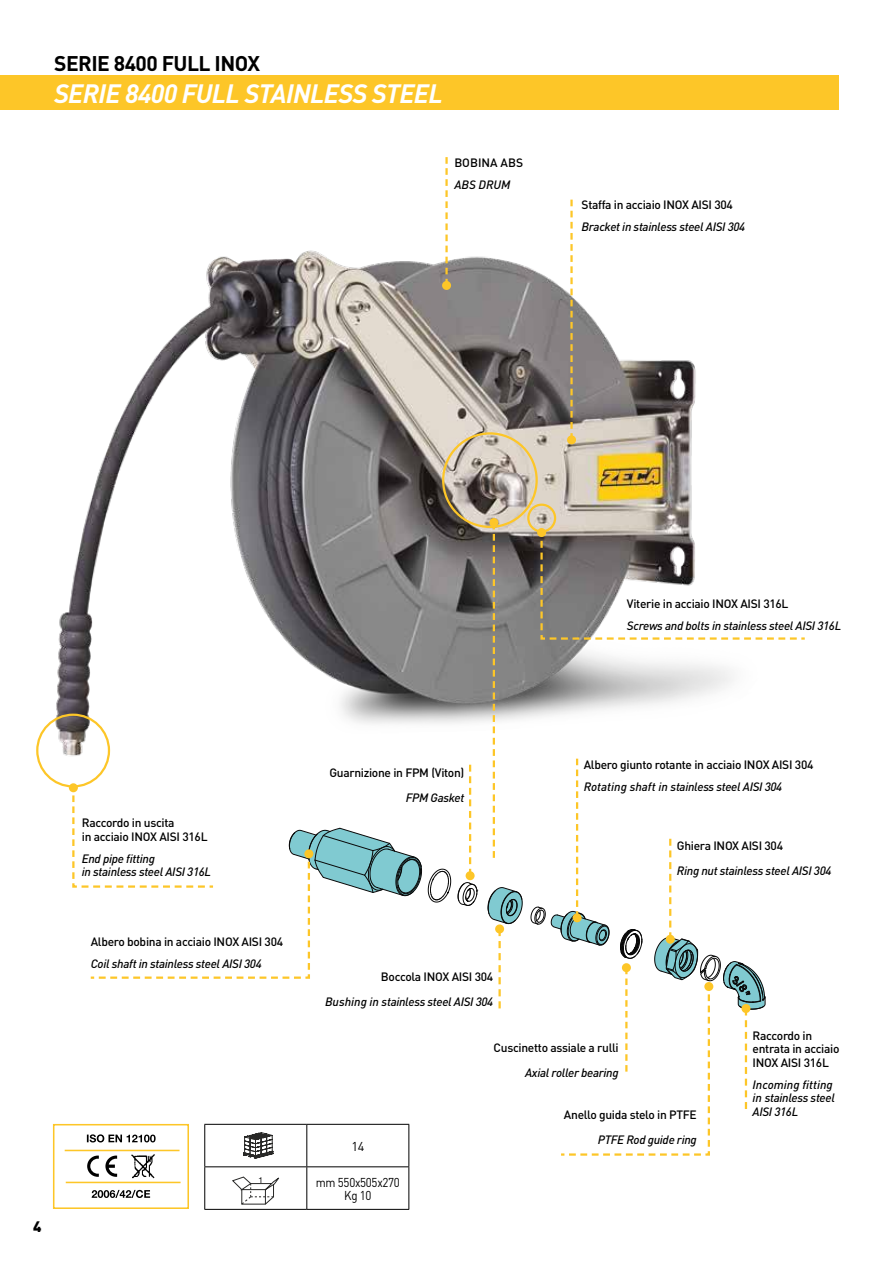
<style>
.page{position:relative;width:893px;height:1263px;background:#fff}
.page>*{position:absolute;margin:0;border:0;box-sizing:border-box;transform-origin:0 0}
.t1{font:italic 700 26.25px "DIN";letter-spacing:-.025em;color:#fff}
.t2{font:700 21px "DIN";letter-spacing:-.025em;color:#000}
.t3{font:900 15px "DIN";color:#000}
.t4{font:12.75px/12.8px "DIN";letter-spacing:-.025em;color:#000;text-align:center;scale:.9 1}
.t5{font:12.75px "DIN";letter-spacing:-.025em;color:#000}
.t6{font:italic 500 12px/13.5px "DIN";letter-spacing:-.025em;color:#000}
.t7{font:500 12px/13.5px "DIN";letter-spacing:-.025em;color:#000}
.t8{font:500 12px "DIN";color:#000}
.t9{font:8.25px "Helvetica Neue";color:#000}
</style>
<div class="page">
<img style="left:36px;top:250px;width:660px;height:515px">
<svg style="left:458px;top:882px;width:20px;height:23px"></svg>
<svg style="left:570px;top:200px;width:3px;height:235px"></svg>
<div style="left:567px;top:435px;width:9px;height:9px;background:#fdc628;border-radius:50%"></div>
<div style="left:69px;top:783px;width:9px;height:9px;background:#fdc628;border-radius:50%"></div>
<div style="left:527px;top:504px;width:29px;height:29px;border:2px solid #fdc628;border-radius:50%"></div>
<div style="left:442px;top:432px;width:96px;height:96px;border:2px solid #fdc628;border-radius:50%"></div>
<div style="left:36px;top:714px;width:74px;height:73px;border:2px solid #fdc628;border-radius:50%"></div>
<div style="left:489px;top:518px;width:9px;height:9px;background:#fdc628;border-radius:50%"></div>
<svg style="left:469px;top:765px;width:2px;height:106px"></svg>
<div style="left:466px;top:871px;width:9px;height:9px;background:#fdc628;border-radius:50%"></div>
<svg style="left:445px;top:157px;width:3px;height:124px"></svg>
<div style="left:442px;top:281px;width:9px;height:9px;background:#fdc628;border-radius:50%"></div>
<svg style="left:71px;top:785px;width:380px;height:194px"></svg>
<div style="left:304px;top:849px;width:9px;height:9px;background:#fdc628;border-radius:50%"></div>
<svg style="left:484px;top:523px;width:321px;height:633px"></svg>
<div style="left:666px;top:935px;width:9px;height:9px;background:#fdc628;border-radius:50%"></div>
<div style="left:0;top:75px;width:839px;height:34px;background:#fdc628"></div>
<hr style="left:204px;top:1124px;width:103px;height:1px;background:#000">
<hr style="left:204px;top:1125px;width:1px;height:41px;background:#000">
<hr style="left:307px;top:1124px;width:102px;height:1px;background:#000">
<hr style="left:306px;top:1125px;width:1px;height:41px;background:#000">
<hr style="left:408px;top:1125px;width:1px;height:41px;background:#000">
<hr style="left:204px;top:1166px;width:103px;height:1px;background:#000">
<hr style="left:204px;top:1167px;width:1px;height:42px;background:#000">
<hr style="left:307px;top:1166px;width:102px;height:1px;background:#000">
<hr style="left:306px;top:1167px;width:1px;height:42px;background:#000">
<hr style="left:408px;top:1167px;width:1px;height:42px;background:#000">
<hr style="left:204px;top:1209px;width:103px;height:1px;background:#000">
<hr style="left:307px;top:1209px;width:102px;height:1px;background:#000">
<svg style="left:232px;top:1176px;width:47px;height:29px"></svg>
<svg style="left:243px;top:1132px;width:30px;height:26px"></svg>
<div style="left:53px;top:1124px;width:136px;height:85px;border:2px solid #fdc628"></div>
<hr style="left:66px;top:1182px;width:115px;height:1px;background:#fdc628">
<hr style="left:65px;top:1150px;width:115px;height:1px;background:#fdc628">
<img style="left:131px;top:1154px;width:24px;height:25px">
<svg style="left:92px;top:1190px;width:58px;height:8px"></svg>
<svg style="left:87px;top:1134px;width:69px;height:8px"></svg>
<svg style="left:87px;top:1155px;width:12px;height:22px"></svg>
<svg style="left:105px;top:1155px;width:12px;height:22px"></svg>
<h2 class="t2" style="left:54px;top:50px;width:208px">SERIE 8400 FULL INOX</h2>
<h1 class="t1" style="left:54px;top:77px;width:390px">SERIE 8400 FULL STAINLESS STEEL</h1>
<p class="t8" style="left:454px;top:155px;width:70px">BOBINA ABS</p>
<p class="t6" style="left:454px;top:178px;width:58px">ABS DRUM</p>
<p class="t7" style="left:582px;top:197px;width:153px">Staffa in acciaio INOX AISI 304</p>
<p class="t6" style="left:582px;top:219px;width:165px">Bracket in stainless steel AISI 304</p>
<p class="t7" style="left:627px;top:597px;width:163px">Viterie in acciaio INOX AISI 316L</p>
<p class="t6" style="left:627px;top:619px;width:216px">Screws and bolts in stainless steel AISI 316L</p>
<p class="t3" style="left:33px;top:1217px;width:10px">4</p>
<p class="t7" style="left:82px;top:816px;width:127px">Raccordo in uscita<br>in acciaio INOX AISI 316L</p>
<p class="t6" style="left:82px;top:851px;width:131px">End pipe fitting<br>in stainless steel AISI 316L</p>
<p class="t7" style="left:91px;top:934px;width:194px">Albero bobina in acciaio INOX AISI 304</p>
<p class="t6" style="left:91px;top:956px;width:173px">Coil shaft in stainless steel AISI 304</p>
<p class="t9" style="left:259px;top:1174px;width:6px">1</p>
<p class="t7" style="left:329px;top:765px;width:137px">Guarnizione in FPM (Viton)</p>
<p class="t6" style="left:406px;top:790px;width:60px">FPM Gasket</p>
<p class="t7" style="left:381px;top:970px;width:114px">Boccola INOX AISI 304</p>
<p class="t6" style="left:325px;top:995px;width:170px">Bushing in stainless steel AISI 304</p>
<p class="t7" style="left:584px;top:757px;width:231px">Albero giunto rotante in acciaio INOX AISI 304</p>
<p class="t6" style="left:584px;top:779px;width:200px">Rotating shaft in stainless steel AISI 304</p>
<p class="t7" style="left:677px;top:838px;width:108px">Ghiera INOX AISI 304</p>
<p class="t6" style="left:677px;top:863px;width:156px">Ring nut stainless steel AISI 304</p>
<p class="t5" style="left:351px;top:1138px;width:14px">14</p>
<p class="t4" style="left:316px;top:1176px;width:95px">mm 550x505x270<br>Kg 10</p>
<p class="t7" style="left:494px;top:1040px;width:127px">Cuscinetto assiale a rulli</p>
<p class="t6" style="left:525px;top:1065px;width:95px">Axial roller bearing</p>
<p class="t7" style="left:564px;top:1107px;width:134px">Anello guida stelo in PTFE</p>
<p class="t6" style="left:598px;top:1132px;width:100px">PTFE Rod guide ring</p>
<p class="t7" style="left:753px;top:1028px;width:88px">Raccordo in entrata in acciaio<br>INOX AISI 316L</p>
<p class="t6" style="left:753px;top:1077px;width:84px">Incoming fitting in stainless steel<br>AISI 316L</p>
</div>
